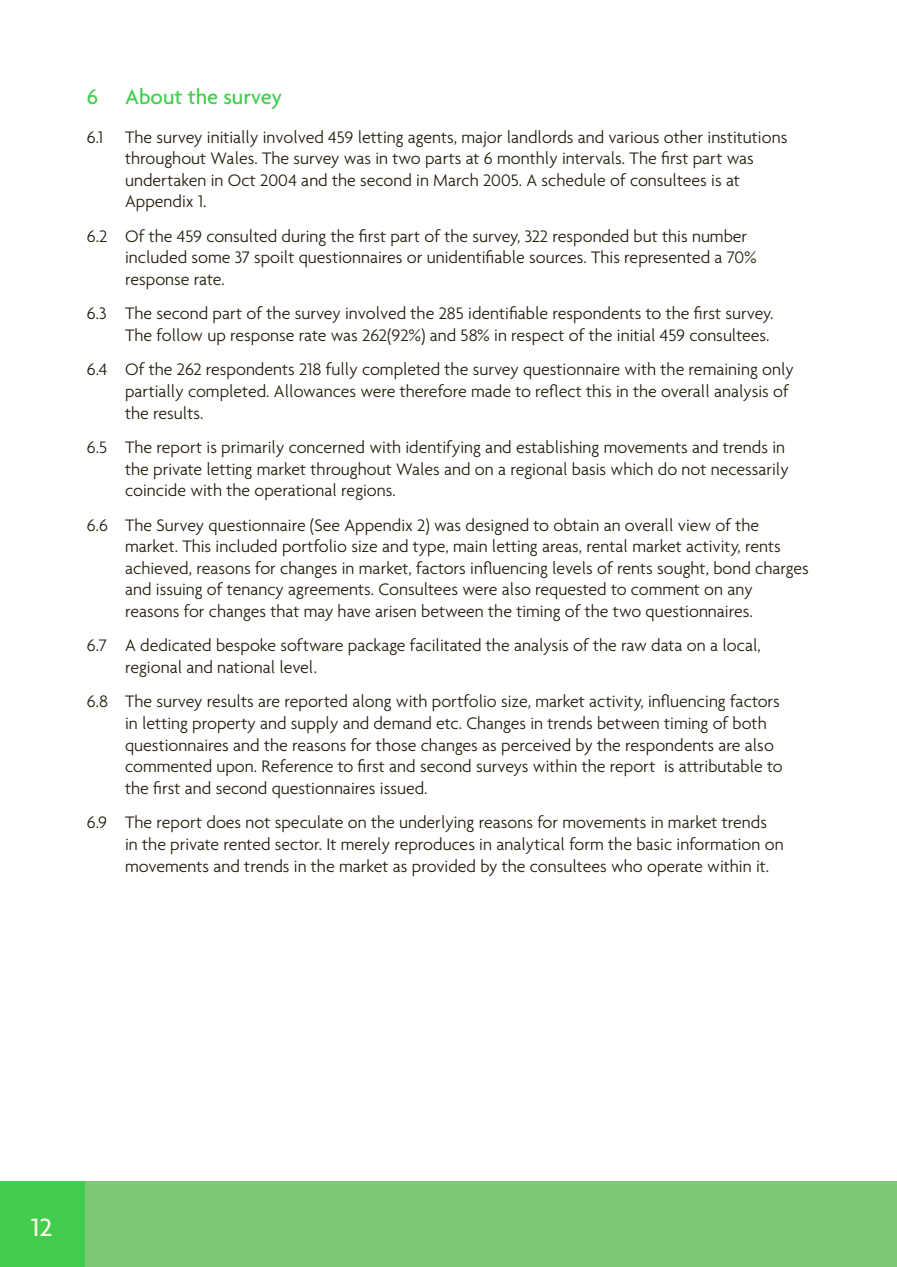
<style>
.page{position:relative;width:897px;height:1267px;background:#fff}
.page>*{position:absolute;margin:0;border:0;box-sizing:border-box;transform-origin:0 0}
.t1{font:500 27px "Agenda";color:#fffae7}
.t2{font:500 22.5px "Agenda";color:#43cd4f}
.t3{font:300 18px/21.6px "Agenda";color:#241b0a}
</style>
<div class="page">
<div style="left:0;top:1180px;width:895px;height:86px;background:#7dca76"></div>
<div style="left:0;top:1180px;width:84px;height:86px;background:#43cd4f"></div>
<hr style="left:895px;top:1180px;width:1px;height:86px;background:#7dca76">
<p class="t2" style="left:87px;top:83px;width:197px">6 About the survey</p>
<p class="t3" style="left:125px;top:126px;width:663px;text-indent:-38px">6.1 The survey initially involved 459 letting agents, major landlords and various other institutions throughout Wales. The survey was in two parts at 6 monthly intervals. The first part was undertaken in Oct 2004 and the second in March 2005. A schedule of consultees is at Appendix 1.</p>
<p class="t3" style="left:125px;top:225px;width:633px;text-indent:-38px">6.2 Of the 459 consulted during the first part of the survey, 322 responded but this number included some 37 spoilt questionnaires or unidentifiable sources. This represented a 70% response rate.</p>
<p class="t3" style="left:87px;top:302px;width:688px;text-align:right">6.3 The second part of the survey involved the 285 identifiable respondents to the first survey.<br>The follow up response rate was 262(92%) and 58% in respect of the initial 459 consultees.</p>
<p class="t3" style="left:125px;top:358px;width:670px;text-indent:-38px">6.4 Of the 262 respondents 218 fully completed the survey questionnaire with the remaining only partially completed. Allowances were therefore made to reflect this in the overall analysis of the results.</p>
<p class="t3" style="left:125px;top:436px;width:665px;text-indent:-38px">6.5 The report is primarily concerned with identifying and establishing movements and trends in the private letting market throughout Wales and on a regional basis which do not necessarily coincide with the operational regions.</p>
<p class="t3" style="left:125px;top:513px;width:685px;text-indent:-38px">6.6 The Survey questionnaire (See Appendix 2) was designed to obtain an overall view of the market. This included portfolio size and type, main letting areas, rental market activity, rents achieved, reasons for changes in market, factors influencing levels of rents sought, bond charges and issuing of tenancy agreements. Consultees were also requested to comment on any reasons for changes that may have arisen between the timing of the two questionnaires.</p>
<p class="t3" style="left:125px;top:634px;width:637px;text-indent:-38px">6.7 A dedicated bespoke software package facilitated the analysis of the raw data on a local, regional and national level.</p>
<p class="t3" style="left:125px;top:690px;width:659px;text-indent:-38px">6.8 The survey results are reported along with portfolio size, market activity, influencing factors in letting property and supply and demand etc. Changes in trends between timing of both questionnaires and the reasons for those changes as perceived by the respondents are also commented upon. Reference to first and second surveys within the report is attributable to the first and second questionnaires issued.</p>
<p class="t3" style="left:125px;top:811px;width:660px;text-indent:-38px">6.9 The report does not speculate on the underlying reasons for movements in market trends in the private rented sector. It merely reproduces in analytical form the basic information on movements and trends in the market as provided by the consultees who operate within it.</p>
<h1 class="t1" style="left:31px;top:1210px;width:23px">12</h1>
</div>
